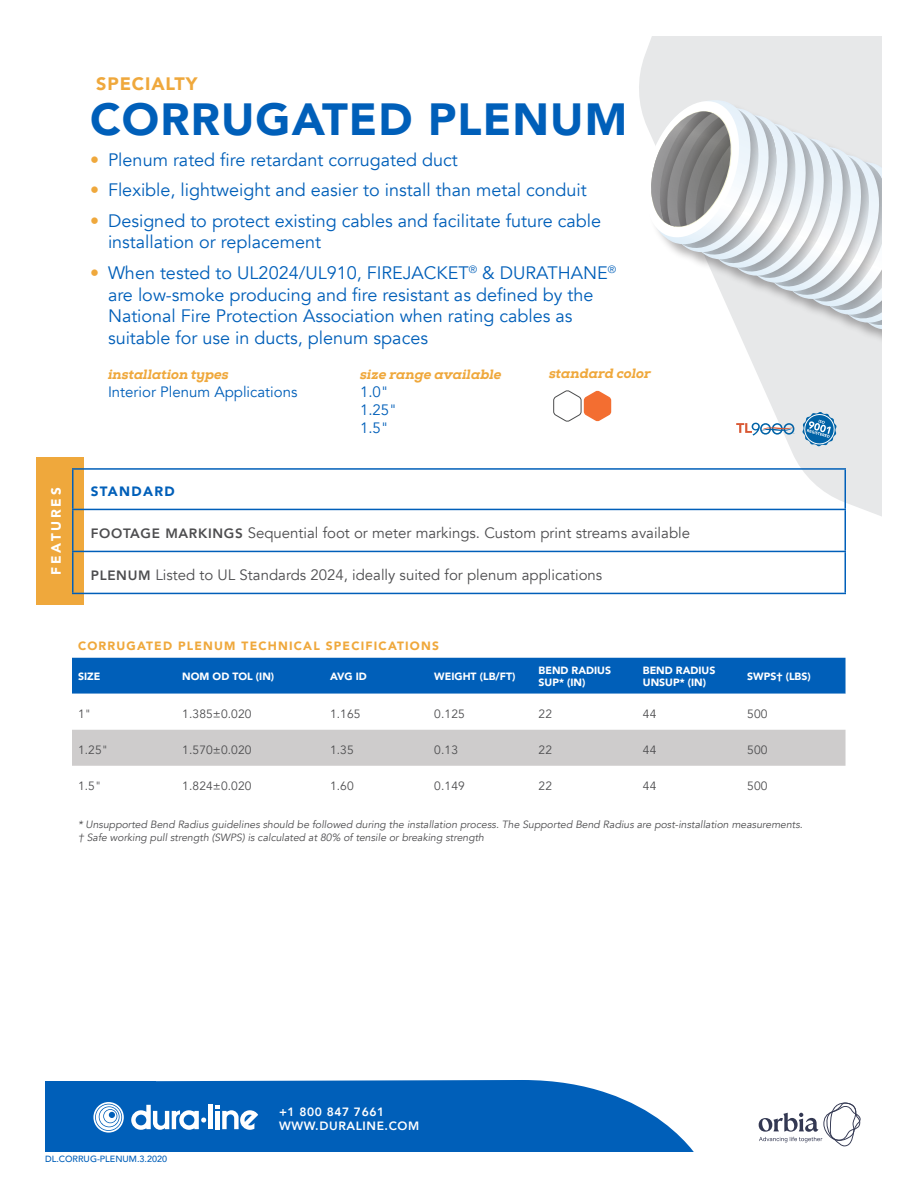
<style>
.page{position:relative;width:918px;height:1188px;background:#fff}
.page>*{position:absolute;margin:0;border:0;box-sizing:border-box;transform-origin:0 0}
.H1_Product_Name_Gold{font:900 45px "Avenir";letter-spacing:.025em;color:#005fb9}
.t1{font:18px/21.6px "Avenir";color:#005fb9}
.Category_Gold_Specia{font:900 18px "Avenir";letter-spacing:.05em;color:#efa83c}
.Body_Features_Table{font:15px "Avenir";color:#4d4d4f}
.Intro_List{font:15px "Avenir";color:#005fb9}
.H2_Subhead_List_Gold{font:italic 800 13.5px "Nexa Slab";color:#efa83c}
.Features_Vertical{font:900 13.5px "Avenir";letter-spacing:.2em;color:#fff}
.H3_Features_Table{font:900 13.5px "Avenir";letter-spacing:.1em;color:#005fb9}
.Table_Body{font:12px "Avenir";letter-spacing:.01em;color:#4d4d4f}
.Table_Title_H1_Gold{font:900 12px "Avenir";letter-spacing:.1em;color:#efa83c}
.t2{font:800 12px/14.4px "Avenir";letter-spacing:.05em;color:#fff}
.Table_Footer_Italic{font:italic 10.5px "Avenir";color:#4d4d4f}
.Table_Column_H2_Hori{font:900 10.5px/12px "Avenir";color:#fff}
.t3{font:500 9px "Avenir";color:#005fb9}
.s1{color:#efa83c}
.s2{font-weight:800;font-size:13.5px}
</style>
<div class="page">
<svg style="left:12px;top:458px;width:72px;height:147px;fill:#efa83c"></svg>
<svg style="left:636px;top:37px;width:245px;height:558px"></svg>
<hr style="left:72px;top:551px;width:774px;height:1px;background:#005fb9">
<hr style="left:72px;top:510px;width:2px;height:41px;background:#005fb9">
<hr style="left:844px;top:510px;width:2px;height:41px;background:#005fb9">
<hr style="left:72px;top:552px;width:2px;height:41px;background:#005fb9">
<hr style="left:844px;top:552px;width:2px;height:41px;background:#005fb9">
<hr style="left:72px;top:593px;width:774px;height:1px;background:#005fb9">
<hr style="left:72px;top:468px;width:774px;height:2px;background:#005fb9">
<hr style="left:72px;top:470px;width:2px;height:39px;background:#005fb9">
<hr style="left:844px;top:470px;width:2px;height:39px;background:#005fb9">
<hr style="left:72px;top:509px;width:774px;height:1px;background:#005fb9">
<div style="left:648px;top:103px;width:268px;height:252px;background:#231f20;opacity:.35"></div>
<svg style="left:636px;top:94px;width:245px;height:243px"></svg>
<svg style="left:736px;top:423px;width:59px;height:13px"></svg>
<svg style="left:802px;top:412px;width:35px;height:34px"></svg>
<svg style="left:553px;top:390px;width:58px;height:32px"></svg>
<div style="left:72px;top:658px;width:774px;height:36px;background:#005fb9"></div>
<svg style="left:72px;top:729px;width:773px;height:1px"></svg>
<div style="left:72px;top:730px;width:774px;height:36px;background:#cecccc"></div>
<svg style="left:90px;top:1080px;width:603px;height:71px;background:#1a6fc0"></svg>
<svg style="left:759px;top:1103px;width:102px;height:43px"></svg>
<svg style="left:45px;top:1082px;width:111px;height:99px;fill:#005fb9"></svg>
<svg style="left:93px;top:1102px;width:31px;height:31px"></svg>
<hr style="left:209px;top:1105px;width:4px;height:24px;background:#fff">
<svg style="left:131px;top:1105px;width:75px;height:25px"></svg>
<svg style="left:215px;top:1105px;width:43px;height:25px"></svg>
<p class="Features_Vertical" style="left:44px;top:575px;width:88px;rotate:-90deg">FEATURES</p>
<p class="Category_Gold_Specia" style="left:96px;top:68px;width:103px">SPECIALTY</p>
<p class="H1_Product_Name_Gold" style="left:90px;top:81px;width:539px">CORRUGATED PLENUM</p>
<p class="t1" style="left:90px;top:149px;width:369px"><span class="s1">•</span> Plenum rated fire retardant corrugated duct</p>
<p class="t1" style="left:90px;top:180px;width:498px"><span class="s1">•</span> Flexible, lightweight and easier to install than metal conduit</p>
<p class="t1" style="left:108px;top:210px;width:495px;text-indent:-18px"><span class="s1">•</span> Designed to protect existing cables and facilitate future cable installation or replacement</p>
<p class="t1" style="left:108px;top:262px;width:510px;text-indent:-18px"><span class="s1">•</span> When tested to UL2024/UL910, FIREJACKET<sup>®</sup> &amp; DURATHANE<sup>® </sup>are low-smoke producing and fire resistant as defined by the National Fire Protection Association when rating cables as suitable for use in ducts, plenum spaces</p>
<p class="H2_Subhead_List_Gold" style="left:108px;top:366px;width:122px">installation types</p>
<p class="Intro_List" style="left:108px;top:383px;width:191px">Interior Plenum Applications</p>
<p class="H2_Subhead_List_Gold" style="left:360px;top:366px;width:143px">size range available</p>
<p class="H2_Subhead_List_Gold" style="left:549px;top:365px;width:104px">standard color</p>
<p class="Intro_List" style="left:360px;top:383px;width:30px">1.0"</p>
<p class="Intro_List" style="left:360px;top:401px;width:38px">1.25"</p>
<p class="Intro_List" style="left:360px;top:419px;width:30px">1.5"</p>
<p class="H3_Features_Table" style="left:91px;top:480px;width:85px">STANDARD</p>
<p class="Body_Features_Table" style="left:91px;top:524px;width:601px"><span class="s2">FOOTAGE MARKINGS</span> Sequential foot or meter markings. Custom print streams available</p>
<p class="Body_Features_Table" style="left:91px;top:566px;width:513px"><span class="s2">PLENUM</span> Listed to UL Standards 2024, ideally suited for plenum applications</p>
<p class="Table_Title_H1_Gold" style="left:78px;top:636px;width:362px">CORRUGATED PLENUM TECHNICAL SPECIFICATIONS</p>
<p class="Table_Column_H2_Hori" style="left:78px;top:670px;width:24px">SIZE</p>
<p class="Table_Column_H2_Hori" style="left:182px;top:670px;width:93px">NOM OD TOL (IN)</p>
<p class="Table_Column_H2_Hori" style="left:330px;top:670px;width:38px">AVG ID</p>
<p class="Table_Column_H2_Hori" style="left:434px;top:670px;width:83px">WEIGHT (LB/FT)</p>
<p class="Table_Column_H2_Hori" style="left:539px;top:664px;width:74px">BEND RADIUS<br>SUP* (IN)</p>
<p class="Table_Column_H2_Hori" style="left:643px;top:664px;width:74px">BEND RADIUS<br>UNSUP* (IN)</p>
<p class="Table_Column_H2_Hori" style="left:747px;top:670px;width:65px">SWPS† (LBS)</p>
<p class="Table_Body" style="left:78px;top:706px;width:15px">1"</p>
<p class="Table_Body" style="left:182px;top:706px;width:71px">1.385±0.020</p>
<p class="Table_Body" style="left:330px;top:706px;width:32px">1.165</p>
<p class="Table_Body" style="left:434px;top:706px;width:32px">0.125</p>
<p class="Table_Body" style="left:539px;top:706px;width:15px">22</p>
<p class="Table_Body" style="left:643px;top:706px;width:15px">44</p>
<p class="Table_Body" style="left:747px;top:706px;width:22px">500</p>
<p class="Table_Body" style="left:78px;top:742px;width:32px">1.25"</p>
<p class="Table_Body" style="left:182px;top:742px;width:71px">1.570±0.020</p>
<p class="Table_Body" style="left:330px;top:742px;width:25px">1.35</p>
<p class="Table_Body" style="left:434px;top:742px;width:25px">0.13</p>
<p class="Table_Body" style="left:539px;top:742px;width:15px">22</p>
<p class="Table_Body" style="left:643px;top:742px;width:15px">44</p>
<p class="Table_Body" style="left:747px;top:742px;width:22px">500</p>
<p class="Table_Body" style="left:78px;top:778px;width:25px">1.5"</p>
<p class="Table_Body" style="left:182px;top:778px;width:71px">1.824±0.020</p>
<p class="Table_Body" style="left:330px;top:778px;width:25px">1.60</p>
<p class="Table_Body" style="left:434px;top:778px;width:32px">0.149</p>
<p class="Table_Body" style="left:539px;top:778px;width:15px">22</p>
<p class="Table_Body" style="left:643px;top:778px;width:15px">44</p>
<p class="Table_Body" style="left:747px;top:778px;width:22px">500</p>
<p class="Table_Footer_Italic" style="left:78px;top:818px;width:726px">* Unsupported Bend Radius guidelines should be followed during the installation process. The Supported Bend Radius are post-installation measurements.</p>
<p class="Table_Footer_Italic" style="left:78px;top:831px;width:408px">† Safe working pull strength (SWPS) is calculated at 80% of tensile or breaking strength</p>
<p class="t2" style="left:279px;top:1105px;width:142px">+1 800 847 7661<br>WWW.DURALINE.COM</p>
<p class="t3" style="left:45px;top:1151px;width:124px">DL.CORRUG-PLENUM.3.2020</p>
</div>
